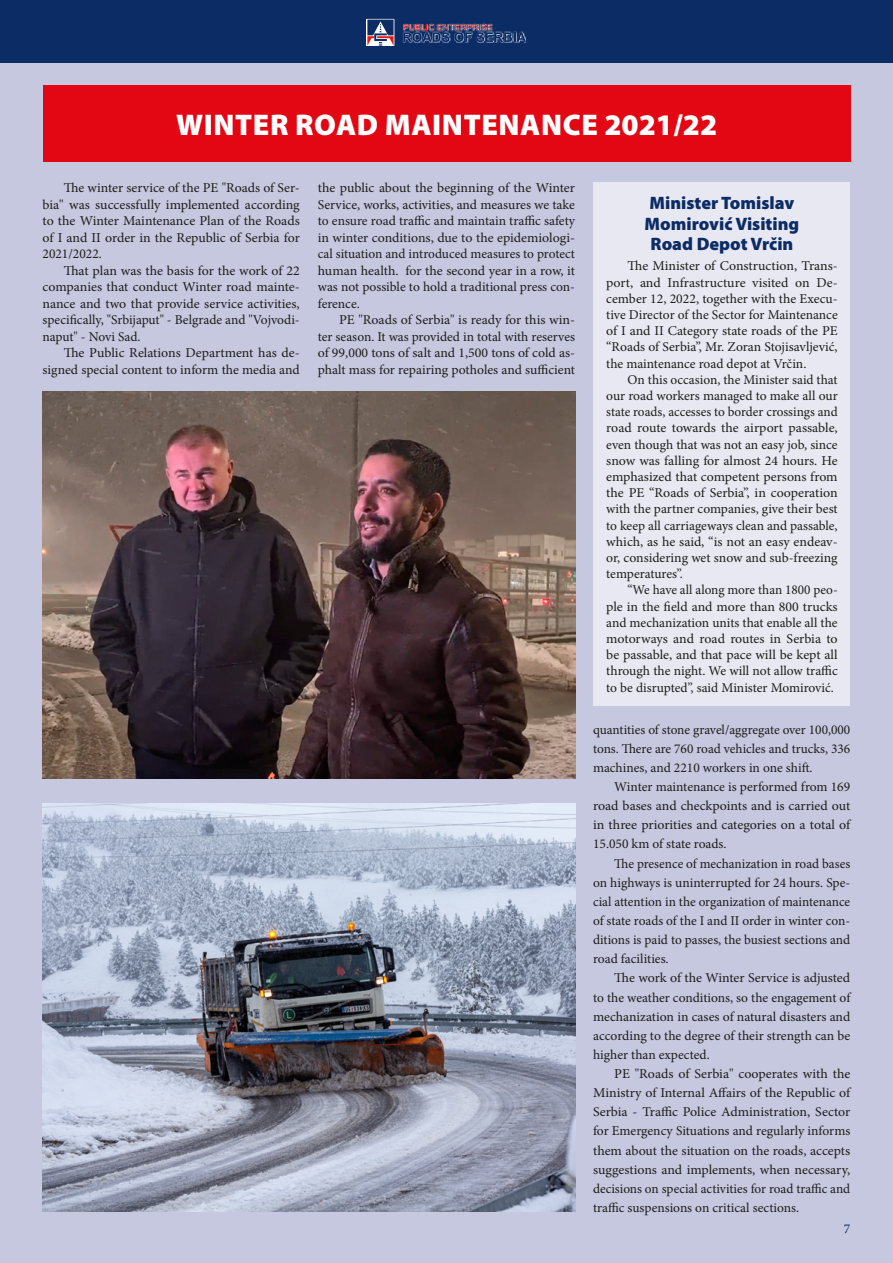
<style>
.page{position:relative;width:893px;height:1263px;background:#fff}
.page>*{position:absolute;margin:0;border:0;box-sizing:border-box;transform-origin:0 0}
.t1{font:900 30px "Myriad Pro";letter-spacing:.02em;color:#fff}
.t2{font:900 18px/20.2px "Myriad Pro";color:#0c2c65;text-align:center}
.t3{font:13.5px/16.2px "Minion Pro";color:#1d1d1b;text-align:justify}
.t4{font:13.5px "Minion Pro";color:#0c2c65}
</style>
<div class="page">
<div style="left:0;top:2px;width:893px;height:1261px;background:#c5c8de"></div>
<div style="left:0;top:0;width:893px;height:63px;background:#0c2c65"></div>
<svg style="left:366px;top:18px;width:160px;height:28px"></svg>
<svg style="left:403px;top:24px;width:123px;height:18px"></svg>
<svg style="left:367px;top:19px;width:27px;height:1px"></svg>
<svg style="left:367px;top:20px;width:27px;height:26px"></svg>
<div style="left:43px;top:85px;width:807px;height:77px;background:#e30613"></div>
<div style="left:593px;top:182px;width:257px;height:523px;background:#e8e8f2"></div>
<img style="left:43px;top:391px;width:532px;height:387px">
<img style="left:43px;top:804px;width:532px;height:408px">
<h1 class="t1" style="left:176px;top:104px;width:543px">WINTER ROAD MAINTENANCE 2021/22</h1>
<p class="t3" style="left:43px;top:180px;width:259px;text-indent:21px">The winter service of the PE "Roads of Ser&shy;bia" was successfully implemented according to the Winter Maintenance Plan of the Roads of I and II order in the Republic of Serbia for 2021/2022.</p>
<p class="t3" style="left:43px;top:262px;width:259px;text-indent:21px">That plan was the basis for the work of 22 companies that conduct Winter road mainte&shy;nance and two that provide service activities, specifically, "Srbijaput" - Belgrade and "Vojvodi&shy;naput" - Novi Sad.</p>
<p class="t3" style="left:43px;top:345px;width:259px;text-align:right">The Public Relations Department has de&shy;signed special content to inform the media and</p>
<p class="t3" style="left:318px;top:180px;width:259px">the public about the beginning of the Winter Service, works, activities, and measures we take to ensure road traffic and maintain traffic safety in winter conditions, due to the epidemiologi&shy;cal situation and introduced measures to protect human health. for the second year in a row, it was not possible to hold a traditional press con&shy;ference.</p>
<p class="t3" style="left:318px;top:312px;width:259px;text-indent:21px">PE "Roads of Serbia" is ready for this win&shy;ter season. It was provided in total with reserves of 99,000 tons of salt and 1,500 tons of cold as&shy;phalt mass for repairing potholes and sufficient</p>
<h2 class="t2" style="left:645px;top:192px;width:156px">Minister Tomislav<br>Momirović Visiting<br>Road Depot Vrčin</h2>
<p class="t3" style="left:606px;top:258px;width:233px;text-indent:21px">The Minister of Construction, Trans&shy;port, and Infrastructure visited on De&shy;cember 12, 2022, together with the Execu&shy;tive Director of the Sector for Maintenance of I and II Category state roads of the PE “Roads of Serbia”, Mr. Zoran Stojisavljević, the maintenance road depot at Vrčin.</p>
<p class="t3" style="left:606px;top:371px;width:233px;text-indent:21px">On this occasion, the Minister said that our road workers managed to make all our state roads, accesses to border crossings and road route towards the airport passable, even though that was not an easy job, since snow was falling for almost 24 hours. He emphasized that competent persons from the PE “Roads of Serbia”, in cooperation with the partner companies, give their best to keep all carriageways clean and passable, which, as he said, “is not an easy endeav&shy;or, considering wet snow and sub-freezing temperatures”.</p>
<p class="t3" style="left:606px;top:582px;width:233px;text-indent:21px">“We have all along more than 1800 peo&shy;ple in the field and more than 800 trucks and mechanization units that enable all the motorways and road routes in Serbia to be passable, and that pace will be kept all through the night. We will not allow traffic to be disrupted”, said Minister Momirović.</p>
<p class="t3" style="left:593px;top:720px;width:259px;line-height:19.2px">quantities of stone gravel/aggregate over 100,000 tons. There are 760 road vehicles and trucks, 336 machines, and 2210 workers in one shift.</p>
<p class="t3" style="left:593px;top:777px;width:259px;line-height:19.2px;text-indent:21px">Winter maintenance is performed from 169 road bases and checkpoints and is carried out in three priorities and categories on a total of 15.050 km of state roads.</p>
<p class="t3" style="left:593px;top:854px;width:259px;line-height:19.2px;text-indent:21px">The presence of mechanization in road bases on highways is uninterrupted for 24 hours. Spe&shy;cial attention in the organization of maintenance of state roads of the I and II order in winter con&shy;ditions is paid to passes, the busiest sections and road facilities.</p>
<p class="t3" style="left:593px;top:968px;width:259px;line-height:19.2px;text-indent:21px">The work of the Winter Service is adjusted to the weather conditions, so the engagement of mechanization in cases of natural disasters and according to the degree of their strength can be higher than expected.</p>
<p class="t3" style="left:593px;top:1064px;width:259px;line-height:19.2px;text-indent:21px">PE "Roads of Serbia" cooperates with the Ministry of Internal Affairs of the Republic of Serbia - Traffic Police Administration, Sector for Emergency Situations and regularly informs them about the situation on the roads, accepts suggestions and implements, when necessary, decisions on special activities for road traffic and traffic suspensions on critical sections.</p>
<p class="t4" style="left:844px;top:1220px;width:8px">7</p>
</div>
